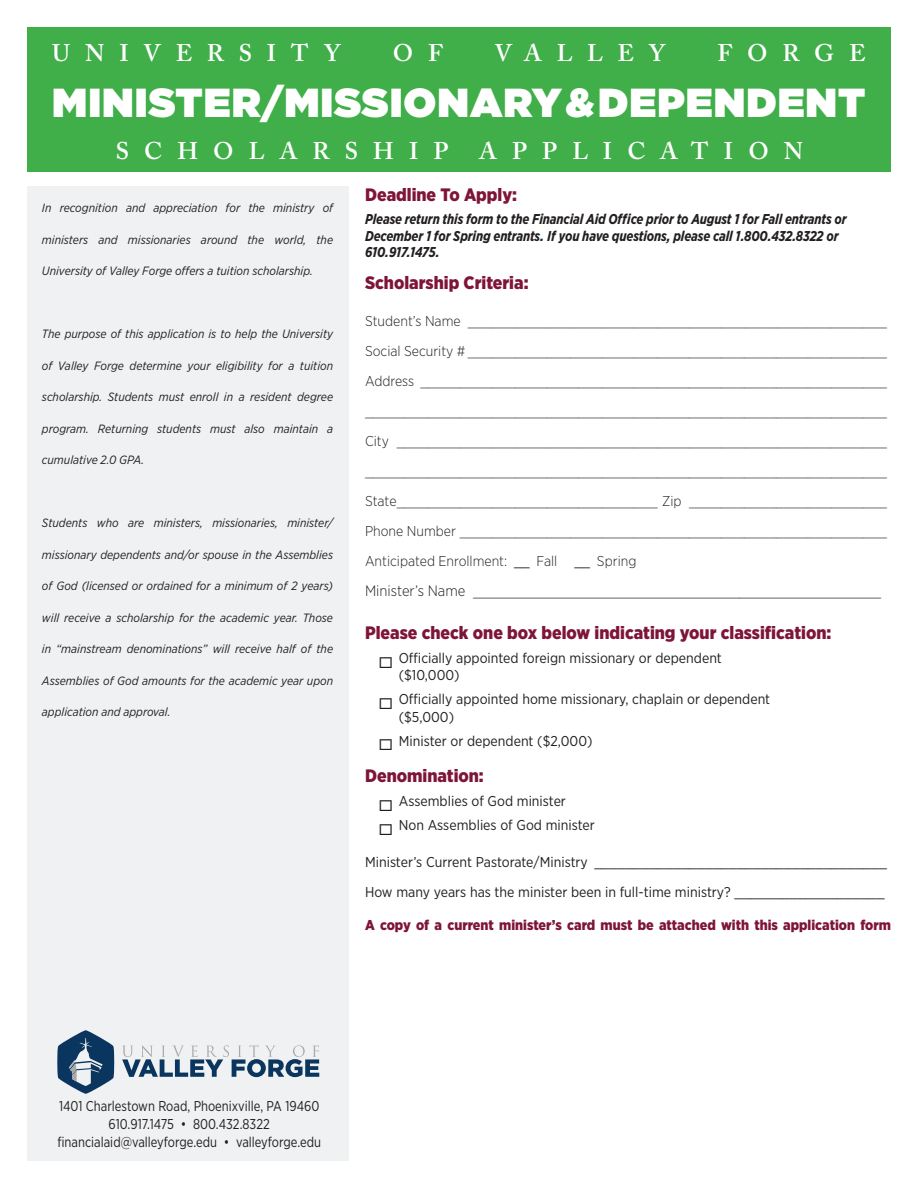
<style>
.page{position:relative;width:918px;height:1188px;background:#fff}
.page>*{position:absolute;margin:0;border:0;box-sizing:border-box;transform-origin:0 0}
.t1{font:900 40.5px "Gotham";letter-spacing:.025em;color:#fff}
.t2{font:600 24px "Adobe Caslon Pro";letter-spacing:.62em;color:#fff}
.Paragraph_Style_2{font:900 18px "Gotham Narrow";color:#7e1538}
.t3{font:300 15px "Gotham Narrow";color:#231f20}
.t4{font:300 14.25px/30px "Gotham Narrow";color:#231f20}
.t5{font:14.25px/17.2px "Gotham Narrow";color:#231f20}
.t6{font:italic 700 14.25px/16.5px "Gotham Narrow";letter-spacing:-.01em;color:#231f20;scale:.93 1}
.t7{font:14.25px "Gotham Narrow";color:#231f20;scale:.91 1}
.t8{font:900 14.25px "Gotham Narrow";color:#7e1538}
.t9{font:italic 12px "Gotham Narrow";color:#231f20}
.s1{color:#002e5c}
.s2{font-weight:400}
</style>
<div class="page">
<div style="left:28px;top:187px;width:321px;height:974px;background:#f0f1f2"></div>
<div style="left:27px;top:27px;width:864px;height:145px;background:#40ae49"></div>
<svg style="left:57px;top:1030px;width:57px;height:64px"></svg>
<svg style="left:122px;top:1045px;width:197px;height:32px"></svg>
<p class="t2" style="left:52px;top:39px;width:290px">UNIVERSITY</p>
<p class="t2" style="left:393px;top:39px;width:52px">O F</p>
<p class="t2" style="left:495px;top:39px;width:172px">VALLEY</p>
<p class="t2" style="left:717px;top:39px;width:150px">FORGE</p>
<p class="t1" style="left:52px;top:73px;width:815px">MINISTER/MISSIONARY &amp; DEPENDENT</p>
<p class="t2" style="left:116px;top:137px;width:334px">SCHOLARSHIP</p>
<p class="t2" style="left:479px;top:137px;width:326px">APPLICATION</p>
<p class="t9" style="left:42px;top:200px;width:293px">In recognition and appreciation for the ministry of</p>
<p class="t9" style="left:42px;top:232px;width:293px">ministers and missionaries around the world, the</p>
<p class="t9" style="left:42px;top:263px;width:272px">University of Valley Forge offers a tuition scholarship.</p>
<p class="t9" style="left:42px;top:326px;width:293px">The purpose of this application is to help the University</p>
<p class="t9" style="left:42px;top:358px;width:293px">of Valley Forge determine your eligibility for a tuition</p>
<p class="t9" style="left:42px;top:389px;width:293px">scholarship. Students must enroll in a resident degree</p>
<p class="t9" style="left:42px;top:421px;width:293px">program. Returning students must also maintain a</p>
<p class="t9" style="left:42px;top:452px;width:104px">cumulative 2.0 GPA.</p>
<p class="t9" style="left:42px;top:515px;width:293px">Students who are ministers, missionaries, minister/</p>
<p class="t9" style="left:42px;top:547px;width:293px">missionary dependents and/or spouse in the Assemblies</p>
<p class="t9" style="left:42px;top:578px;width:293px">of God (licensed or ordained for a minimum of 2 years)</p>
<p class="t9" style="left:42px;top:610px;width:293px">will receive a scholarship for the academic year. Those</p>
<p class="t9" style="left:42px;top:641px;width:293px">in “mainstream denominations” will receive half of the</p>
<p class="t9" style="left:42px;top:673px;width:293px">Assemblies of God amounts for the academic year upon</p>
<p class="t9" style="left:42px;top:704px;width:130px">application and approval.</p>
<p class="Paragraph_Style_2" style="left:365px;top:183px;width:154px">Deadline To Apply:</p>
<p class="t6" style="left:365px;top:211px;width:519px">Please return this form to the Financial Aid Office prior to August 1 for Fall entrants or<br>December 1 for Spring entrants<span class="s1">.</span> If you have questions, please call 1.800.432.8322 or<br>610.917.1475.</p>
<p class="Paragraph_Style_2" style="left:365px;top:271px;width:165px">Scholarship Criteria:</p>
<p class="t4" style="left:365px;top:305px;width:523px">Student’s Name _____________________________________________________</p>
<p class="t4" style="left:365px;top:335px;width:523px">Social Security # _____________________________________________________</p>
<p class="t4" style="left:365px;top:365px;width:523px">Address ___________________________________________________________</p>
<p class="t4" style="left:365px;top:395px;width:523px">__________________________________________________________________</p>
<p class="t4" style="left:365px;top:425px;width:523px">City ______________________________________________________________ __________________________________________________________________</p>
<p class="t4" style="left:365px;top:485px;width:523px">State_________________________________ Zip _________________________</p>
<p class="t4" style="left:365px;top:515px;width:523px">Phone Number ______________________________________________________</p>
<p class="t4" style="left:365px;top:545px;width:273px">Anticipated Enrollment: <span class="s2">__</span> Fall <span class="s2">__</span> Spring</p>
<p class="t3" style="left:365px;top:581px;width:518px">Minister’s Name _________________________________________________</p>
<p class="Paragraph_Style_2" style="left:365px;top:621px;width:468px">Please check one box below indicating your classification:</p>
<p class="t5" style="left:399px;top:649px;width:325px;text-indent:-20px">◻ Officially appointed foreign missionary or dependent ($10,000)</p>
<p class="t5" style="left:399px;top:691px;width:373px;text-indent:-20px">◻ Officially appointed home missionary, chaplain or dependent ($5,000)</p>
<p class="t5" style="left:379px;top:732px;width:215px">◻ Minister or dependent ($2,000)</p>
<p class="Paragraph_Style_2" style="left:365px;top:764px;width:120px">Denomination:</p>
<p class="t5" style="left:379px;top:793px;width:189px">◻ Assemblies of God minister</p>
<p class="t5" style="left:379px;top:817px;width:218px">◻ Non Assemblies of God minister</p>
<p class="t5" style="left:365px;top:853px;width:523px">Minister’s Current Pastorate/Ministry _____________________________________</p>
<p class="t5" style="left:365px;top:883px;width:521px">How many years has the minister been in full-time ministry? ___________________</p>
<p class="t8" style="left:365px;top:916px;width:528px">A copy of a current minister’s card must be attached with this application form</p>
<p class="t7" style="left:59px;top:1098px;width:288px">1401 Charlestown Road, Phoenixville, PA 19460</p>
<p class="t7" style="left:109px;top:1116px;width:179px">610.917.1475 • 800.432.8322</p>
<p class="t7" style="left:57px;top:1134px;width:291px">financialaid@valleyforge.edu • valleyforge.edu</p>
</div>
